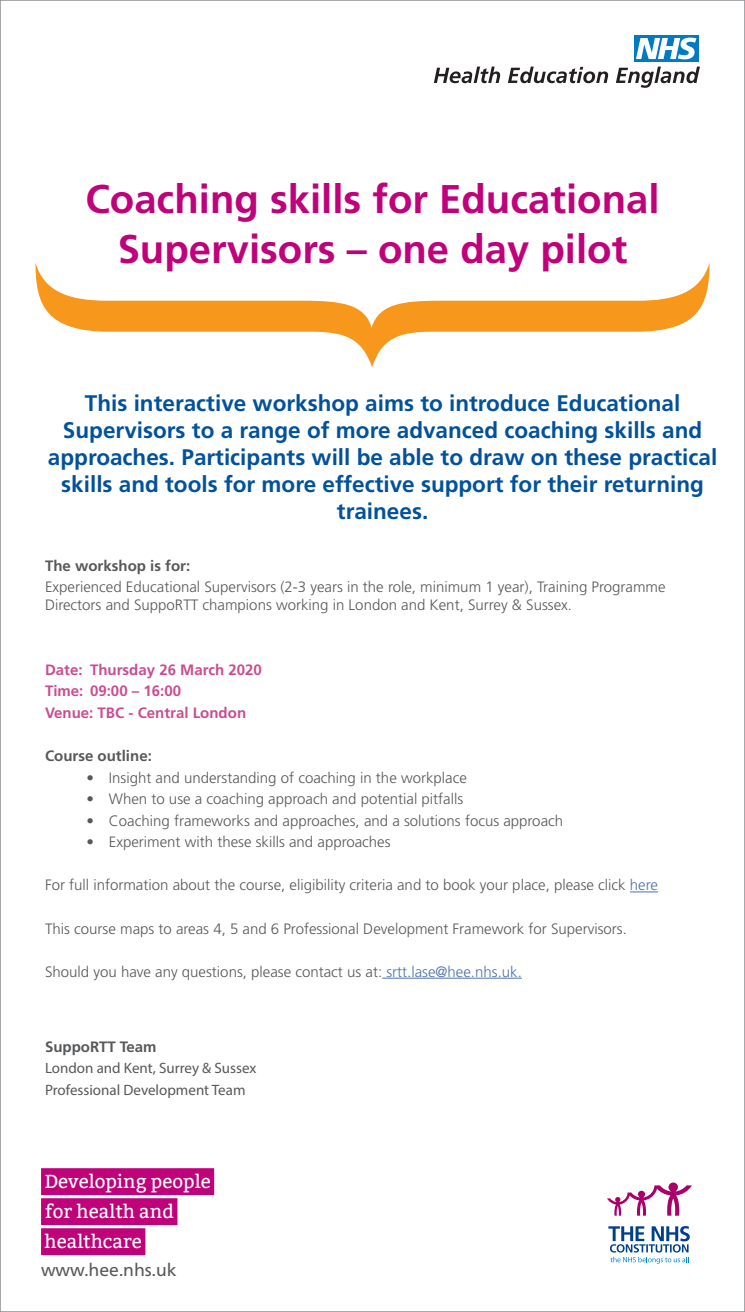
<style>
.page{position:relative;width:745px;height:1312px;background:#fff}
.page>*{position:absolute;margin:0;border:0;box-sizing:border-box;transform-origin:0 0}
.Heading_1_cover{font:700 40px/50px "Frutiger LT Pro";color:#bf027a;text-align:center}
.t1{font:700 22.5px/27px "Frutiger LT Pro";color:#01519b;text-align:center}
.t2{font:18.75px "Bitter";color:#fff}
.t3{font:17.5px "Frutiger Neue LT Pro";color:#57585a}
.t4{font:300 15px/18px "Frutiger LT Pro";color:#57585a}
.t5{font:700 15px "Frutiger LT Pro";color:#c94d90}
.t6{font:15px "Myriad Pro";color:#57585a}
.t7{font:700 15px "Frutiger LT Pro";color:#57585a}
.s1{color:#4d72ac}
</style>
<div class="page">
<div style="left:633px;top:35px;width:65px;height:27px;background:#007ac2"></div>
<svg style="left:636px;top:38px;width:60px;height:21px"></svg>
<svg style="left:434px;top:67px;width:66px;height:16px"></svg>
<svg style="left:508px;top:67px;width:99px;height:16px"></svg>
<svg style="left:616px;top:67px;width:83px;height:21px"></svg>
<div style="left:41px;top:1167px;width:173px;height:27px;background:#bf027a"></div>
<div style="left:41px;top:1197px;width:136px;height:27px;background:#bf027a"></div>
<div style="left:41px;top:1227px;width:104px;height:27px;background:#bf027a"></div>
<svg style="left:607px;top:1182px;width:84px;height:33px"></svg>
<svg style="left:608px;top:1226px;width:81px;height:37px"></svg>
<svg style="left:35px;top:263px;width:674px;height:104px"></svg>
<svg style="left:630px;top:891px;width:27px;height:1px"></svg>
<hr style="left:382px;top:977px;width:139px;height:1px;background:#4d72ac">
<p class="Heading_1_cover" style="left:85px;top:174px;width:575px">Coaching skills for Educational<br>Supervisors – one day pilot</p>
<p class="t1" style="left:48px;top:389px;width:670px">This interactive workshop aims to introduce Educational Supervisors to a range of more advanced coaching skills and approaches. Participants will be able to draw on these practical skills and tools for more effective support for their returning trainees.</p>
<p class="t7" style="left:45px;top:556px;width:147px">The workshop is for:</p>
<p class="t4" style="left:45px;top:578px;width:621px">Experienced Educational Supervisors (2-3 years in the role, minimum 1 year), Training Programme<br>Directors and SuppoRTT champions working in London and Kent, Surrey &amp; Sussex.</p>
<p class="t5" style="left:45px;top:660px;width:218px">Date: Thursday 26 March 2020</p>
<p class="t5" style="left:45px;top:682px;width:137px">Time: 09:00 – 16:00</p>
<p class="t5" style="left:45px;top:703px;width:202px">Venue: TBC - Central London</p>
<p class="t7" style="left:45px;top:746px;width:108px">Course outline:</p>
<p class="t4" style="left:86px;top:768px;width:382px">• Insight and understanding of coaching in the workplace</p>
<p class="t4" style="left:86px;top:790px;width:378px">• When to use a coaching approach and potential pitfalls</p>
<p class="t4" style="left:86px;top:811px;width:478px">• Coaching frameworks and approaches, and a solutions focus approach</p>
<p class="t4" style="left:86px;top:833px;width:305px">• Experiment with these skills and approaches</p>
<p class="t4" style="left:45px;top:876px;width:614px">For full information about the course, eligibility criteria and to book your place, please click <span class="s1">here</span></p>
<p class="t4" style="left:45px;top:919px;width:583px">This course maps to areas 4, 5 and 6 Professional Development Framework for Supervisors.</p>
<p class="t4" style="left:45px;top:962px;width:478px">Should you have any questions, please contact us at: <span class="s1">srtt.lase@hee.nhs.uk.</span></p>
<p class="t7" style="left:45px;top:1037px;width:113px">SuppoRTT Team</p>
<p class="t6" style="left:45px;top:1058px;width:213px">London and Kent, Surrey &amp; Sussex</p>
<p class="t6" style="left:45px;top:1080px;width:202px">Professional Development Team</p>
<p class="t2" style="left:45px;top:1169px;width:167px">Developing people</p>
<p class="t2" style="left:45px;top:1199px;width:131px">for health and</p>
<p class="t2" style="left:45px;top:1229px;width:99px">healthcare</p>
<p class="t3" style="left:41px;top:1259px;width:137px">www.hee.nhs.uk</p>
</div>
